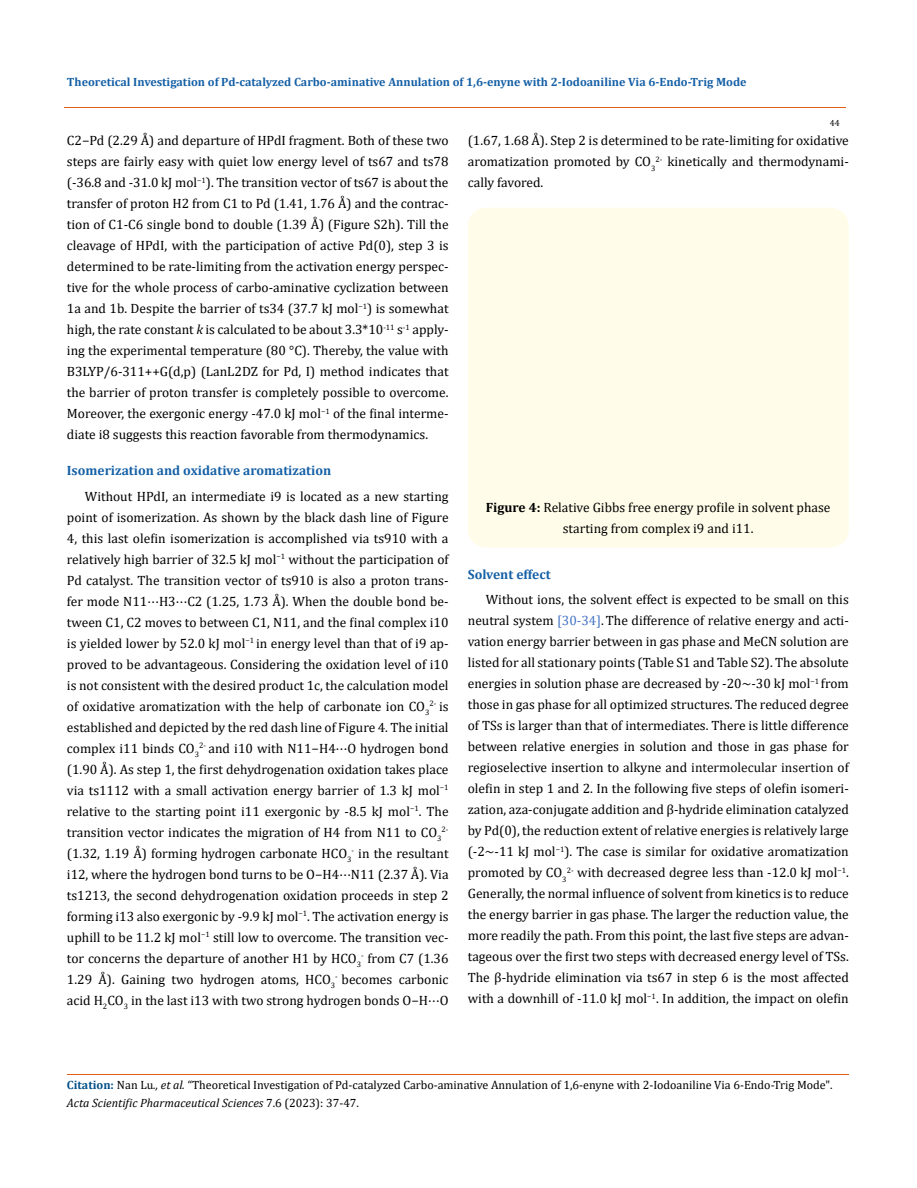
<style>
.page{position:relative;width:917px;height:1188px;background:#fff}
.page>*{position:absolute;margin:0;border:0;box-sizing:border-box;transform-origin:0 0}
.t1{font:13.5px/21px "Cambria";color:#000;text-align:justify}
.t2{font:700 13.5px "Cambria";color:#1560a6}
.t3{font:12px/18px "Cambria";color:#000}
.t4{font:700 12px "Cambria";color:#1560a6}
.t5{font:9px "Cambria";color:#000}
.t6{font:7.8px "Cambria";color:#000}
.s1{font-style:italic}
.s2{font-size:13.5px}
.s3{font-weight:700}
.s4{color:#4472c4}
.s5{color:#0d0d0d}
.s6{font-weight:700;color:#035089}
</style>
<div class="page">
<div style="left:468px;top:208px;width:380px;height:340px;background:#fffde9;border-radius:18px"></div>
<hr style="left:64px;top:108px;width:781px;height:1px;background:#e05d1a">
<hr style="left:67px;top:1074px;width:781px;height:1px;background:#e05d1a">
<p class="t4" style="left:67px;top:73px;width:681px">Theoretical Investigation of Pd-catalyzed Carbo-aminative Annulation of 1,6-enyne with 2-Iodoaniline Via 6-Endo-Trig Mode</p>
<p class="t5" style="left:829px;top:118px;width:11px">44</p>
<p class="t1" style="left:67px;top:130px;width:383px">C2−Pd (2.29 Å) and departure of HPdI fragment. Both of these two steps are fairly easy with quiet low energy level of ts67 and ts78 (-36.8 and -31.0 kJ mol<sup>−1</sup>). The transition vector of ts67 is about the transfer of proton H2 from C1 to Pd (1.41, 1.76 Å) and the contrac&shy;tion of C1-C6 single bond to double (1.39 Å) (Figure S2h). Till the cleavage of HPdI, with the participation of active Pd(0), step 3 is determined to be rate-limiting from the activation energy perspec&shy;tive for the whole process of carbo-aminative cyclization between 1a and 1b. Despite the barrier of ts34 (37.7 kJ mol<sup>−1</sup>) is somewhat high, the rate constant <span class="s1">k</span> is calculated to be about 3.3*10<sup>-11</sup> s<sup>-1</sup> apply&shy;ing the experimental temperature (80 °C). Thereby, the value with B3LYP/6-311++G(d,p) (LanL2DZ for Pd, I) method indicates that the barrier of proton transfer is completely possible to overcome.<br>Moreover, the exergonic energy -47.0 kJ mol<sup>−1</sup> of the final interme&shy;diate i8 suggests this reaction favorable from thermodynamics.</p>
<p class="t2" style="left:67px;top:461px;width:266px">Isomerization and oxidative aromatization</p>
<p class="t1" style="left:67px;top:486px;width:383px;text-indent:18px">Without HPdI, an intermediate i9 is located as a new starting point of isomerization. As shown by the black dash line of Figure 4, this last olefin isomerization is accomplished via ts910 with a relatively high barrier of 32.5 kJ mol<sup>−1</sup> without the participation of Pd catalyst. The transition vector of ts910 is also a proton trans&shy;fer mode N11⋯H3⋯C2 (1.25, 1.73 Å). When the double bond be&shy;tween C1, C2 moves to between C1, N11, and the final complex i10 is yielded lower by 52.0 kJ mol<sup>−1</sup> in energy level than that of i9 ap&shy;proved to be advantageous. Considering the oxidation level of i10 is not consistent with the desired product 1c, the calculation model of oxidative aromatization with the help of carbonate ion CO<sub>3</sub></p>
<p class="t6" style="left:429px;top:699px;width:21px">2- <span class="s2">is</span></p>
<p class="t1" style="left:67px;top:717px;width:383px">established and depicted by the red dash line of Figure 4. The initial complex i11 binds CO<sub>3</sub><sup>2-</sup> and i10 with N11−H4⋯O hydrogen bond (1.90 Å). As step 1, the first dehydrogenation oxidation takes place via ts1112 with a small activation energy barrier of 1.3 kJ mol<sup>−1 </sup>relative to the starting point i11 exergonic by -8.5 kJ mol<sup>−1</sup>. The transition vector indicates the migration of H4 from N11 to CO<sub>3</sub></p>
<p class="t6" style="left:441px;top:825px;width:8px">2-</p>
<p class="t1" style="left:67px;top:843px;width:383px">(1.32, 1.19 Å) forming hydrogen carbonate HCO<sub>3</sub><sup>-</sup> in the resultant i12, where the hydrogen bond turns to be O−H4⋯N11 (2.37 Å). Via ts1213, the second dehydrogenation oxidation proceeds in step 2 forming i13 also exergonic by -9.9 kJ mol<sup>−1</sup>. The activation energy is uphill to be 11.2 kJ mol<sup>−1</sup> still low to overcome. The transition vec&shy;tor concerns the departure of another H1 by HCO<sub>3</sub><sup>-</sup> from C7 (1.36<br>1.29 Å). Gaining two hydrogen atoms, HCO<sub>3</sub><sup>-</sup> becomes carbonic acid H<sub>2</sub>CO<sub>3</sub> in the last i13 with two strong hydrogen bonds O−H⋯O</p>
<p class="t1" style="left:468px;top:130px;width:382px">(1.67, 1.68 Å). Step 2 is determined to be rate-limiting for oxidative aromatization promoted by CO<sub>3</sub><sup>2-</sup> kinetically and thermodynami&shy;cally favored.</p>
<p class="t1" style="left:486px;top:497px;width:346px;text-align:center"><span class="s3">Figure 4:</span> Relative Gibbs free energy profile in solvent phase starting from complex i9 and i11.</p>
<p class="t2" style="left:468px;top:565px;width:84px">Solvent effect</p>
<p class="t1" style="left:468px;top:589px;width:382px;text-indent:18px">Without ions, the solvent effect is expected to be small on this neutral system <span class="s4">[30-34]</span>. The difference of relative energy and acti&shy;vation energy barrier between in gas phase and MeCN solution are listed for all stationary points (Table S1 and Table S2). The absolute energies in solution phase are decreased by -20~-30 kJ mol<sup>−1</sup> from those in gas phase for all optimized structures. The reduced degree of TSs is larger than that of intermediates. There is little difference between relative energies in solution and those in gas phase for regioselective insertion to alkyne and <span class="s5">intermolecular insertion</span> of olefin in step 1 and 2. In the following five steps of olefin isomeri&shy;zation, aza-conjugate addition and β-hydride elimination catalyzed by Pd(0), the reduction extent of relative energies is relatively large (-2~-11 kJ mol<sup>−1</sup>). The case is similar for oxidative aromatization promoted by CO<sub>3</sub><sup>2-</sup> with decreased degree less than -12.0 kJ mol<sup>−1</sup>.<br>Generally, the normal influence of solvent from kinetics is to reduce the energy barrier in gas phase. The larger the reduction value, the more readily the path. From this point, the last five steps are advan&shy;tageous over the first two steps with decreased energy level of TSs.<br>The β-hydride elimination via ts67 in step 6 is the most affected with a downhill of -11.0 kJ mol<sup>−1</sup>. In addition, the impact on olefin</p>
<p class="t3" style="left:67px;top:1076px;width:767px"><span class="s6">Citation:</span> Nan Lu<span class="s1">., et al.</span> “Theoretical Investigation of Pd-catalyzed Carbo-aminative Annulation of 1,6-enyne with 2-Iodoaniline Via 6-Endo-Trig Mode".<br><span class="s1">Acta Scientific Pharmaceutical Sciences</span> 7.6 (2023): 37-47.</p>
</div>
